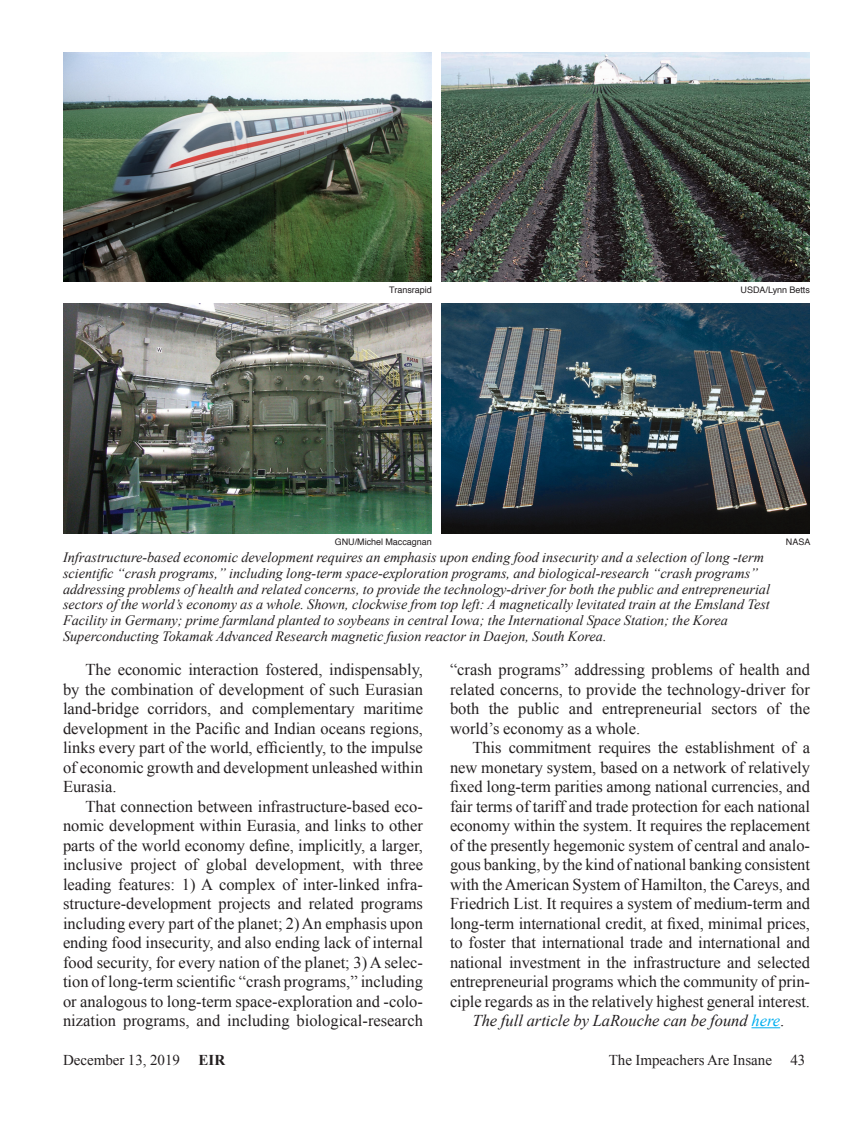
<style>
.page{position:relative;width:864px;height:1134px;background:#fff}
.page>*{position:absolute;margin:0;border:0;box-sizing:border-box;transform-origin:0 0}
.Text{font:16.5px/19.5px "Times New Roman";color:#231f20;text-align:justify}
.Text-2{font:italic 16.5px "Times New Roman";color:#231f20}
.t1{font:15px "Times New Roman";color:#231f20}
.Captions{font:italic 14.25px/15.8px "Times New Roman";color:#231f20}
.PixCredit{font:9px "Helvetica";color:#231f20}
.s1{color:#00aeef}
.s2{font-style:normal}
.s3{font-weight:700}
</style>
<div class="page">
<svg style="left:751px;top:1027px;width:29px;height:1px"></svg>
<img style="left:63px;top:52px;width:369px;height:230px">
<img style="left:441px;top:304px;width:369px;height:229px">
<img style="left:441px;top:52px;width:369px;height:230px">
<img style="left:63px;top:304px;width:369px;height:229px">
<p class="PixCredit" style="left:389px;top:283px;width:44px">Transrapid</p>
<p class="PixCredit" style="left:741px;top:283px;width:71px">USDA/Lynn Betts</p>
<p class="PixCredit" style="left:335px;top:535px;width:99px">GNU/Michel Maccagnan</p>
<p class="Captions" style="left:63px;top:549px;width:709px">Infrastructure-based economic development requires an emphasis upon ending food insecurity and a selection of long -term scientific “crash programs,” including long-term space-exploration programs, and biological-research “crash programs” addressing problems of health and related concerns, to provide the technology-driver for both the public and entrepreneurial sectors of the world’s economy as a whole. Shown, clockwise from top left: A magnetically levitated train at the Emsland Test Facility in Germany; prime farmland planted to soybeans in central Iowa; the International Space Station; the Korea Superconducting Tokamak Advanced Research magnetic fusion reactor in Daejon, South Korea.</p>
<p class="PixCredit" style="left:786px;top:535px;width:26px">NASA</p>
<p class="Text" style="left:63px;top:659px;width:362px;text-indent:22px">The economic interaction fostered, indispensably, by the combination of development of such Eurasian land-bridge corridors, and complementary maritime development in the Pacific and Indian oceans regions, links every part of the world, efficiently, to the impulse of economic growth and development unleashed within Eurasia.</p>
<p class="Text" style="left:63px;top:796px;width:362px;text-indent:22px">That connection between infrastructure-based eco&shy;nomic development within Eurasia, and links to other parts of the world economy define, implicitly, a larger, inclusive project of global development, with three leading features: 1) A complex of inter-linked infra&shy;structure-development projects and related programs including every part of the planet; 2) An emphasis upon ending food insecurity, and also ending lack of internal food security, for every nation of the planet; 3) A selec&shy;tion of long-term scientific “crash programs,” including or analogous to long-term space-exploration and -colo&shy;nization programs, and including biological-research</p>
<p class="Text" style="left:450px;top:659px;width:361px">“crash programs” addressing problems of health and related concerns, to provide the technology-driver for both the public and entrepreneurial sectors of the world’s economy as a whole.</p>
<p class="Text" style="left:450px;top:737px;width:362px;text-indent:22px">This commitment requires the establishment of a new monetary system, based on a network of relatively fixed long-term parities among national currencies, and fair terms of tariff and trade protection for each national economy within the system. It requires the replacement of the presently hegemonic system of central and analo&shy;gous banking, by the kind of national banking consistent with the American System of Hamilton, the Careys, and Friedrich List. It requires a system of medium-term and long-term international credit, at fixed, minimal prices, to foster that international trade and international and national investment in the infrastructure and selected entrepreneurial programs which the community of prin&shy;ciple regards as in the relatively highest general interest.</p>
<p class="Text-2" style="left:472px;top:1009px;width:313px">The full article by LaRouche can be found <span class="s1">here</span><span class="s2">.</span></p>
<p class="t1" style="left:63px;top:1050px;width:164px">December 13, 2019 <span class="s3">EIR</span></p>
<p class="t1" style="left:609px;top:1050px;width:198px">The Impeachers Are Insane 43</p>
</div>
